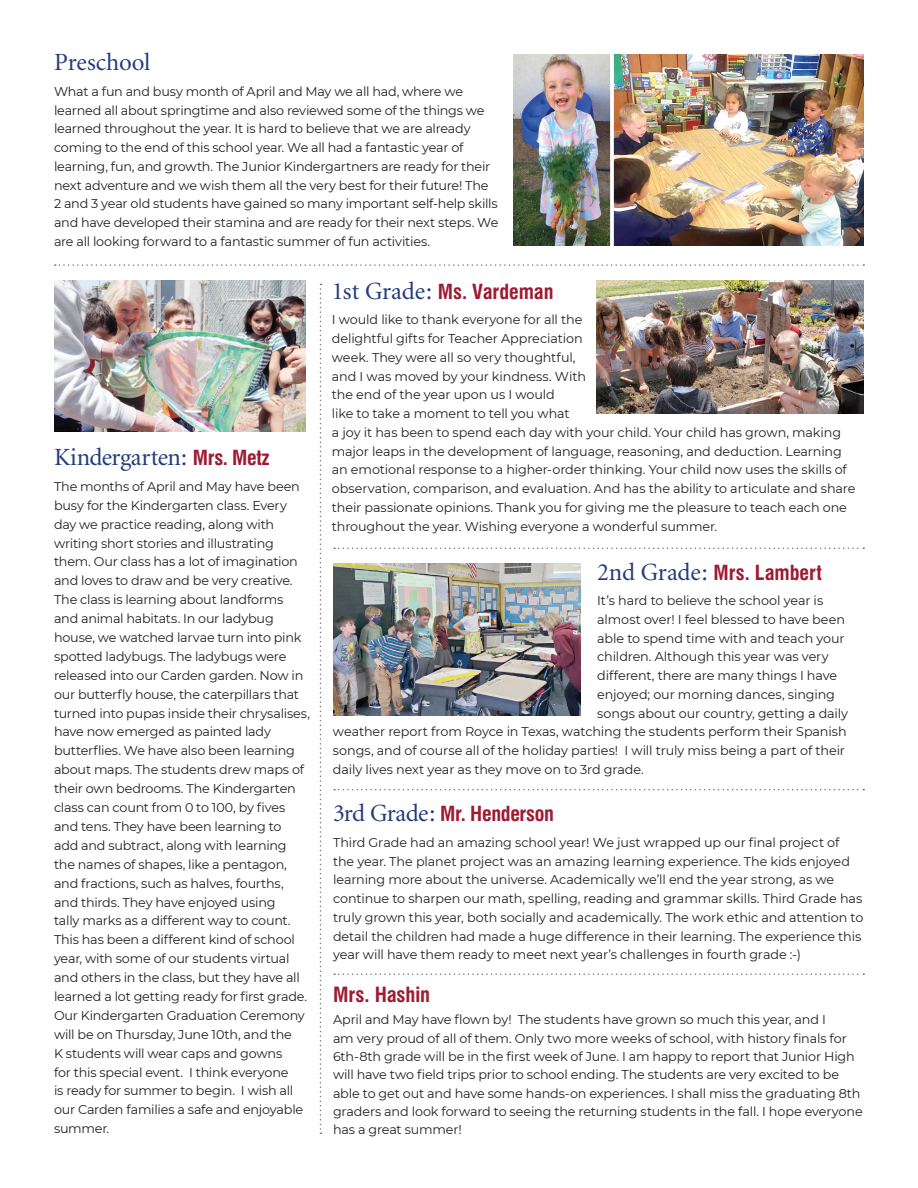
<style>
.page{position:relative;width:918px;height:1188px;background:#fff}
.page>*{position:absolute;margin:0;border:0;box-sizing:border-box;transform-origin:0 0}
.t1{font:24.75px "Minion";letter-spacing:-.015em;color:#233c7a}
.t2{font:700 condensed 20.4px "Swiss 721 BT";letter-spacing:-.005em;color:#9e1b34}
.t3{font:700 condensed 20.25px "Swiss 721 BT";letter-spacing:-.005em;color:#9e1b34}
.t4{font:12.75px/18.9px "Montserrat";letter-spacing:-.015em;color:#231f20}
.s1{font-family:"Swiss 721 BT";font-weight:700;font-stretch:condensed;font-size:20.25px;color:#9e1b34}
.s2{font-family:"Minion";font-weight:400;font-stretch:normal;font-size:24.75px;color:#233c7a}
</style>
<div class="page">
<svg style="left:320px;top:284px;width:1px;height:850px"></svg>
<svg style="left:55px;top:264px;width:809px;height:2px"></svg>
<svg style="left:334px;top:548px;width:530px;height:1px"></svg>
<svg style="left:334px;top:789px;width:530px;height:1px"></svg>
<svg style="left:334px;top:974px;width:530px;height:1px"></svg>
<img style="left:513px;top:54px;width:351px;height:191px">
<svg style="left:610px;top:54px;width:4px;height:192px"></svg>
<img style="left:597px;top:280px;width:267px;height:134px">
<img style="left:334px;top:564px;width:246px;height:152px">
<img style="left:54px;top:280px;width:252px;height:152px">
<h1 class="t1" style="left:54px;top:50px;width:98px">Preschool</h1>
<p class="t4" style="left:54px;top:82px;width:446px">What a fun and busy month of April and May we all had, where we learned all about springtime and also reviewed some of the things we learned throughout the year. It is hard to believe that we are already coming to the end of this school year. We all had a fantastic year of learning, fun, and growth. The Junior Kindergartners are ready for their next adventure and we wish them all the very best for their future! The 2 and 3 year old students have gained so many important self-help skills and have developed their stamina and are ready for their next steps. We are all looking forward to a fantastic summer of fun activities.</p>
<h1 class="t1" style="left:54px;top:445px;width:217px">Kindergarten: <span class="s1">Mrs. Metz</span></h1>
<p class="t4" style="left:54px;top:476px;width:258px">The months of April and May have been busy for the Kindergarten class. Every day we practice reading, along with writing short stories and illustrating them. Our class has a lot of imagination and loves to draw and be very creative.<br>The class is learning about landforms and animal habitats. In our ladybug house, we watched larvae turn into pink spotted ladybugs. The ladybugs were released into our Carden garden. Now in our butterfly house, the caterpillars that turned into pupas inside their chrysalises, have now emerged as painted lady butterflies. We have also been learning about maps. The students drew maps of their own bedrooms. The Kindergarten class can count from 0 to 100, by fives and tens. They have been learning to<br>add and subtract, along with learning the names of shapes, like a pentagon, and fractions, such as halves, fourths, and thirds. They have enjoyed using<br>tally marks as a different way to count.<br>This has been a different kind of school year, with some of our students virtual and others in the class, but they have all learned a lot getting ready for first grade.<br>Our Kindergarten Graduation Ceremony will be on Thursday, June 10th, and the<br>K students will wear caps and gowns<br>for this special event. I think everyone<br>is ready for summer to begin. I wish all our Carden families a safe and enjoyable summer.</p>
<h3 class="t3" style="left:332px;top:279px;width:223px"><span class="s2">1st Grade:</span> Ms. Vardeman</h3>
<p class="t4" style="left:332px;top:310px;width:525px">I would like to thank everyone for all the<br>delightful gifts for Teacher Appreciation<br>week. They were all so very thoughtful,<br>and I was moved by your kindness. With<br>the end of the year upon us I would<br>like to take a moment to tell you what<br>a joy it has been to spend each day with your child. Your child has grown, making major leaps in the development of language, reasoning, and deduction. Learning an emotional response to a higher-order thinking. Your child now uses the skills of observation, comparison, and evaluation. And has the ability to articulate and share their passionate opinions. Thank you for giving me the pleasure to teach each one throughout the year. Wishing everyone a wonderful summer.</p>
<h3 class="t3" style="left:597px;top:560px;width:226px"><span class="s2">2nd Grade:</span> Mrs. Lambert</h3>
<p class="t4" style="left:597px;top:591px;width:228px">It’s hard to believe the school year is</p>
<p class="t4" style="left:597px;top:609px;width:249px">almost over! I feel blessed to have been</p>
<p class="t4" style="left:597px;top:628px;width:249px">able to spend time with and teach your</p>
<p class="t4" style="left:597px;top:647px;width:233px">children. Although this year was very</p>
<p class="t4" style="left:597px;top:666px;width:241px">different, there are many things I have</p>
<p class="t4" style="left:597px;top:684px;width:239px">enjoyed; our morning dances, singing</p>
<p class="t4" style="left:597px;top:703px;width:252px">songs about our country, getting a daily</p>
<p class="t4" style="left:333px;top:722px;width:515px">weather report from Royce in Texas, watching the students perform their Spanish</p>
<p class="t4" style="left:333px;top:741px;width:514px">songs, and of course all of the holiday parties! I will truly miss being a part of their</p>
<p class="t4" style="left:333px;top:760px;width:312px">daily lives next year as they move on to 3rd grade.</p>
<h3 class="t3" style="left:333px;top:802px;width:223px"><span class="s2">3rd Grade:</span> Mr. Henderson</h3>
<p class="t4" style="left:333px;top:832px;width:532px">Third Grade had an amazing school year! We just wrapped up our final project of the year. The planet project was an amazing learning experience. The kids enjoyed learning more about the universe. Academically we’ll end the year strong, as we continue to sharpen our math, spelling, reading and grammar skills. Third Grade has truly grown this year, both socially and academically. The work ethic and attention to detail the children had made a huge difference in their learning. The experience this year will have them ready to meet next year’s challenges in fourth grade :-)</p>
<h2 class="t2" style="left:333px;top:982px;width:99px">Mrs. Hashin</h2>
<p class="t4" style="left:333px;top:1010px;width:531px;line-height:18.3px">April and May have flown by! The students have grown so much this year, and I<br>am very proud of all of them. Only two more weeks of school, with history finals for 6th-8th grade will be in the first week of June. I am happy to report that Junior High will have two field trips prior to school ending. The students are very excited to be able to get out and have some hands-on experiences. I shall miss the graduating 8th graders and look forward to seeing the returning students in the fall. I hope everyone has a great summer!</p>
</div>
